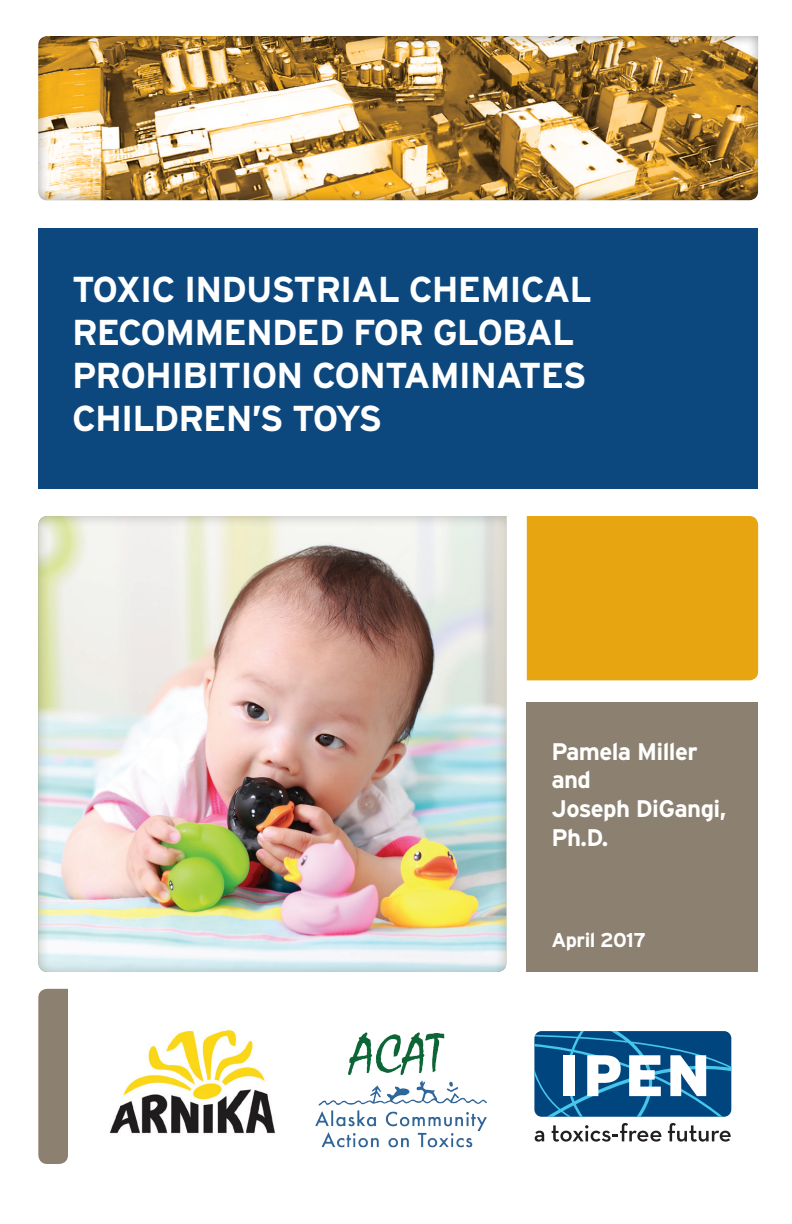
<style>
.page{position:relative;width:792px;height:1224px;background:#fff}
.page>*{position:absolute;margin:0;border:0;box-sizing:border-box;transform-origin:0 0}
.t1{font:700 36px/43.2px "Interstate";letter-spacing:-.025em;color:#fff}
.t2{font:700 24px/28.8px "Interstate";letter-spacing:-.025em;color:#fff}
.t3{font:700 20px "Interstate";letter-spacing:-.025em;color:#fff}
</style>
<div class="page">
<div style="left:36px;top:516px;width:472px;height:458px;background:#231f20;opacity:.3"></div>
<div style="left:527px;top:516px;width:231px;height:164px;background:#e7a512"></div>
<div style="left:527px;top:702px;width:231px;height:270px;background:#8c8071"></div>
<div style="left:38px;top:228px;width:720px;height:260px;background:#0c487d"></div>
<div style="left:36px;top:34px;width:724px;height:170px;background:#231f20;opacity:.5"></div>
<svg style="left:534px;top:1031px;width:197px;height:86px"></svg>
<svg style="left:535px;top:1131px;width:9px;height:11px"></svg>
<svg style="left:552px;top:1123px;width:110px;height:19px"></svg>
<svg style="left:668px;top:1123px;width:63px;height:19px"></svg>
<img style="left:315px;top:1032px;width:172px;height:116px">
<div style="left:38px;top:989px;width:30px;height:175px;background:#8c8071"></div>
<img style="left:109px;top:1030px;width:166px;height:104px">
<p class="t1" style="left:72px;top:267px;width:521px">TOXIC INDUSTRIAL CHEMICAL<br>RECOMMENDED FOR GLOBAL<br>PROHIBITION CONTAMINATES<br>CHILDREN’S TOYS</p>
<p class="t2" style="left:551px;top:737px;width:176px">Pamela Miller and<br>Joseph DiGangi,<br>Ph.D.</p>
<p class="t3" style="left:551px;top:929px;width:96px">April 2017</p>
</div>
